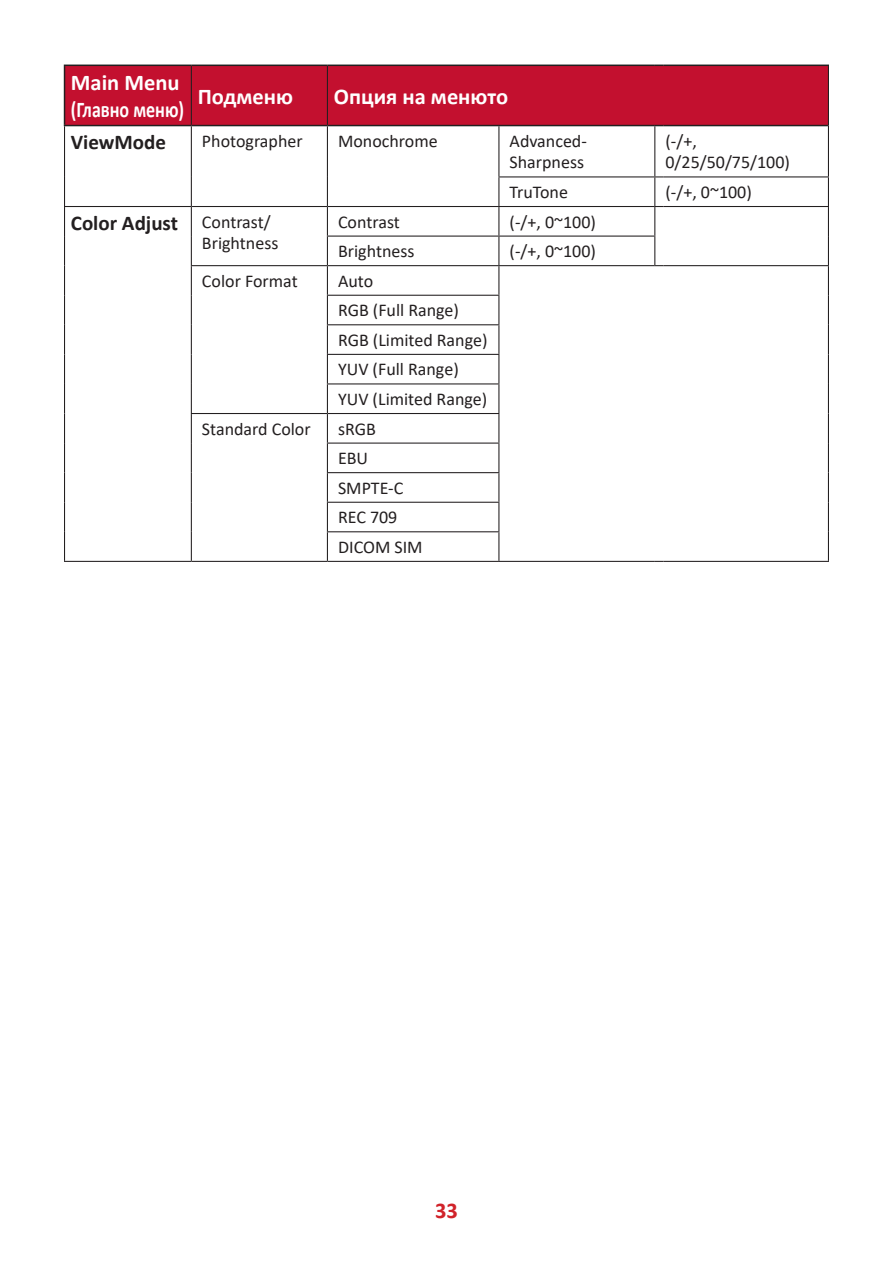
<style>
.page{position:relative;width:893px;height:1263px;background:#fff}
.page>*{position:absolute;margin:0;border:0;box-sizing:border-box;transform-origin:0 0}
.t1{font:700 22.5px/27px "Calibri";color:#fff}
.t2{font:700 22.5px "Calibri";color:#d1232a}
.t3{font:700 21px "Calibri";color:#231f20}
.t4{font:18px/29.5px "Calibri";color:#231f20}
.s1{font-weight:400;font-size:18px}
</style>
<div class="page">
<div style="left:65px;top:66px;width:763px;height:59px;background:#c3102f"></div>
<hr style="left:191px;top:66px;width:1px;height:59px;background:#231f20">
<hr style="left:327px;top:66px;width:1px;height:59px;background:#231f20">
<hr style="left:828px;top:66px;width:1px;height:60px;background:#231f20">
<hr style="left:64px;top:126px;width:1px;height:51px;background:#231f20">
<hr style="left:191px;top:126px;width:1px;height:51px;background:#231f20">
<hr style="left:327px;top:126px;width:1px;height:51px;background:#231f20">
<hr style="left:498px;top:126px;width:1px;height:50px;background:#231f20">
<hr style="left:654px;top:126px;width:1px;height:50px;background:#231f20">
<hr style="left:828px;top:126px;width:1px;height:50px;background:#231f20">
<hr style="left:498px;top:176px;width:157px;height:1px;background:#231f20">
<hr style="left:664px;top:176px;width:165px;height:1px;background:#231f20">
<hr style="left:64px;top:206px;width:127px;height:1px;background:#231f20">
<svg style="left:64px;top:177px;width:1px;height:59px"></svg>
<hr style="left:191px;top:206px;width:136px;height:1px;background:#231f20">
<hr style="left:327px;top:206px;width:172px;height:1px;background:#231f20">
<hr style="left:499px;top:206px;width:156px;height:1px;background:#231f20">
<hr style="left:664px;top:206px;width:165px;height:1px;background:#231f20">
<hr style="left:64px;top:236px;width:1px;height:30px;background:#231f20">
<hr style="left:327px;top:236px;width:172px;height:1px;background:#231f20">
<hr style="left:499px;top:236px;width:156px;height:1px;background:#231f20">
<svg style="left:64px;top:266px;width:1px;height:29px"></svg>
<hr style="left:191px;top:265px;width:136px;height:1px;background:#231f20">
<svg style="left:191px;top:177px;width:1px;height:118px"></svg>
<hr style="left:327px;top:265px;width:172px;height:1px;background:#231f20">
<hr style="left:499px;top:265px;width:156px;height:1px;background:#231f20">
<svg style="left:654px;top:176px;width:10px;height:90px"></svg>
<hr style="left:664px;top:265px;width:165px;height:1px;background:#231f20">
<svg style="left:828px;top:177px;width:1px;height:118px"></svg>
<hr style="left:64px;top:295px;width:1px;height:30px;background:#231f20">
<hr style="left:191px;top:295px;width:1px;height:30px;background:#231f20">
<hr style="left:327px;top:295px;width:172px;height:1px;background:#231f20">
<hr style="left:828px;top:295px;width:1px;height:30px;background:#231f20">
<svg style="left:64px;top:325px;width:1px;height:29px"></svg>
<svg style="left:191px;top:325px;width:1px;height:29px"></svg>
<hr style="left:327px;top:324px;width:172px;height:1px;background:#231f20">
<svg style="left:828px;top:325px;width:1px;height:29px"></svg>
<hr style="left:64px;top:354px;width:1px;height:30px;background:#231f20">
<hr style="left:191px;top:354px;width:1px;height:30px;background:#231f20">
<hr style="left:327px;top:354px;width:172px;height:1px;background:#231f20">
<hr style="left:828px;top:354px;width:1px;height:30px;background:#231f20">
<svg style="left:64px;top:384px;width:1px;height:29px"></svg>
<hr style="left:327px;top:383px;width:172px;height:1px;background:#231f20">
<svg style="left:828px;top:384px;width:1px;height:29px"></svg>
<hr style="left:64px;top:413px;width:1px;height:30px;background:#231f20">
<hr style="left:191px;top:413px;width:136px;height:1px;background:#231f20">
<svg style="left:191px;top:384px;width:1px;height:59px"></svg>
<hr style="left:327px;top:413px;width:172px;height:1px;background:#231f20">
<hr style="left:828px;top:413px;width:1px;height:30px;background:#231f20">
<hr style="left:64px;top:443px;width:1px;height:30px;background:#231f20">
<hr style="left:191px;top:443px;width:1px;height:30px;background:#231f20">
<hr style="left:327px;top:443px;width:172px;height:1px;background:#231f20">
<hr style="left:828px;top:443px;width:1px;height:30px;background:#231f20">
<svg style="left:64px;top:473px;width:1px;height:29px"></svg>
<svg style="left:191px;top:473px;width:1px;height:29px"></svg>
<hr style="left:327px;top:472px;width:172px;height:1px;background:#231f20">
<svg style="left:828px;top:473px;width:1px;height:29px"></svg>
<hr style="left:64px;top:502px;width:1px;height:30px;background:#231f20">
<hr style="left:191px;top:502px;width:1px;height:30px;background:#231f20">
<hr style="left:327px;top:502px;width:172px;height:1px;background:#231f20">
<hr style="left:828px;top:502px;width:1px;height:30px;background:#231f20">
<svg style="left:64px;top:532px;width:1px;height:29px"></svg>
<svg style="left:191px;top:532px;width:1px;height:29px"></svg>
<hr style="left:327px;top:531px;width:172px;height:1px;background:#231f20">
<svg style="left:327px;top:177px;width:1px;height:384px"></svg>
<svg style="left:498px;top:177px;width:1px;height:384px"></svg>
<svg style="left:828px;top:532px;width:1px;height:29px"></svg>
<hr style="left:64px;top:561px;width:127px;height:1px;background:#231f20">
<hr style="left:191px;top:561px;width:136px;height:1px;background:#231f20">
<hr style="left:327px;top:561px;width:172px;height:1px;background:#231f20">
<hr style="left:499px;top:561px;width:156px;height:1px;background:#231f20">
<hr style="left:664px;top:561px;width:165px;height:1px;background:#231f20">
<hr style="left:64px;top:65px;width:127px;height:1px;background:#231f20">
<hr style="left:64px;top:66px;width:1px;height:59px;background:#231f20">
<hr style="left:191px;top:65px;width:136px;height:1px;background:#231f20">
<hr style="left:327px;top:65px;width:172px;height:1px;background:#231f20">
<hr style="left:499px;top:65px;width:156px;height:1px;background:#231f20">
<hr style="left:664px;top:65px;width:165px;height:1px;background:#231f20">
<hr style="left:64px;top:125px;width:127px;height:1px;background:#231f20">
<hr style="left:191px;top:125px;width:136px;height:1px;background:#231f20">
<hr style="left:327px;top:125px;width:172px;height:1px;background:#231f20">
<hr style="left:499px;top:125px;width:156px;height:1px;background:#231f20">
<hr style="left:664px;top:125px;width:164px;height:1px;background:#231f20">
<p class="t1" style="left:71px;top:69px;width:115px">Main Menu (Главно меню)</p>
<p class="t1" style="left:198px;top:82px;width:97px">Подменю</p>
<p class="t1" style="left:334px;top:82px;width:176px">Опция на менюто</p>
<p class="t3" style="left:71px;top:127px;width:97px">ViewMode</p>
<p class="t4" style="left:202px;top:126px;width:102px">Photographer</p>
<p class="t4" style="left:338px;top:126px;width:101px">Monochrome</p>
<p class="t4" style="left:510px;top:130px;width:79px;line-height:21.6px">Advanced-<br>Sharpness</p>
<p class="t4" style="left:665px;top:130px;width:126px;line-height:21.6px">(-/+,<br>0/25/50/75/100)</p>
<p class="t4" style="left:510px;top:177px;width:60px">TruTone</p>
<p class="t4" style="left:665px;top:177px;width:88px">(-/+, 0~100)</p>
<p class="t3" style="left:71px;top:208px;width:201px">Color Adjust <span class="s1">Contrast/</span></p>
<p class="t4" style="left:202px;top:228px;width:78px">Brightness</p>
<p class="t4" style="left:338px;top:206px;width:63px">Contrast</p>
<p class="t4" style="left:510px;top:206px;width:88px">(-/+, 0~100)</p>
<p class="t4" style="left:338px;top:236px;width:78px">Brightness</p>
<p class="t4" style="left:510px;top:236px;width:88px">(-/+, 0~100)</p>
<p class="t4" style="left:202px;top:266px;width:97px">Color Format</p>
<p class="t4" style="left:338px;top:266px;width:151px">Auto<br>RGB (Full Range)<br>RGB (Limited Range)<br>YUV (Full Range)<br>YUV (Limited Range)</p>
<p class="t4" style="left:202px;top:413px;width:110px">Standard Color</p>
<p class="t4" style="left:338px;top:413px;width:86px">sRGB<br>EBU<br>SMPTE-C<br>REC 709<br>DICOM SIM</p>
<p class="t2" style="left:435px;top:1194px;width:24px">33</p>
</div>
